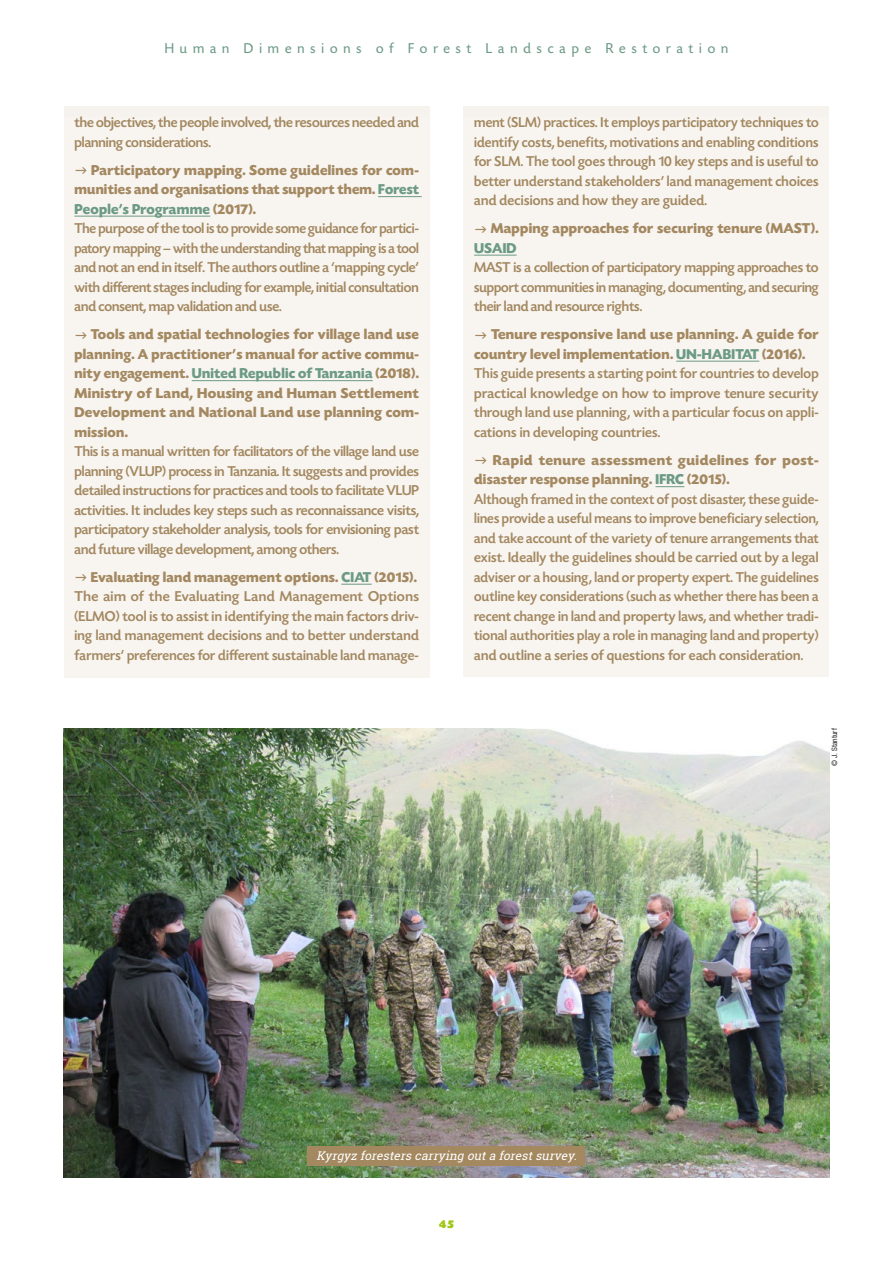
<style>
.page{position:relative;width:893px;height:1263px;background:#fff}
.page>*{position:absolute;margin:0;border:0;box-sizing:border-box;transform-origin:0 0}
.t1{font:500 15px/19.5px "Today SHOP";letter-spacing:.015em;color:#a38860}
.t2{font:500 15px/19.5px "Today SHOP";letter-spacing:-.005em;color:#a38860}
.t3{font:700 15px/19.5px "Today SHOP";letter-spacing:.02em;color:#a38860;text-align:justify}
.t4{font:15px "Today SHOP";letter-spacing:.4em;color:#6c9a85}
.t5{font:700 15px "Today SHOP";letter-spacing:.02em;color:#6c9a85}
.t6{font:italic 12px "Roboto Slab";color:#fff}
.t7{font:900 12px "Today SHOP";color:#a2c617}
.t8{font:condensed 7.5px "Helvetica Neue LT Std";letter-spacing:.01em;color:#1d1d1b}
.s1{font-weight:700}
.s2{font-weight:700;color:#6c9a85}
.s3{color:#6c9a85}
</style>
<div class="page">
<div style="left:64px;top:106px;width:365px;height:42px;background:#f6f2ed"></div>
<div style="left:463px;top:106px;width:366px;height:42px;background:#f6f2ed"></div>
<div style="left:64px;top:117px;width:365px;height:47px;background:#f8f5f1"></div>
<div style="left:64px;top:153px;width:365px;height:78px;background:#f8f5f1"></div>
<hr style="left:378px;top:196px;width:44px;height:1px;background:#6c9a85">
<hr style="left:74px;top:216px;width:136px;height:1px;background:#6c9a85">
<div style="left:64px;top:223px;width:365px;height:106px;background:#f8f5f1"></div>
<div style="left:64px;top:317px;width:365px;height:137px;background:#f8f5f1"></div>
<hr style="left:192px;top:380px;width:181px;height:1px;background:#6c9a85">
<div style="left:64px;top:446px;width:365px;height:125px;background:#f8f5f1"></div>
<div style="left:64px;top:560px;width:365px;height:39px;background:#f8f5f1"></div>
<hr style="left:341px;top:584px;width:31px;height:1px;background:#6c9a85">
<div style="left:64px;top:591px;width:365px;height:86px;background:#f8f5f1"></div>
<div style="left:463px;top:117px;width:366px;height:106px;background:#f8f5f1"></div>
<div style="left:463px;top:211px;width:366px;height:59px;background:#f8f5f1"></div>
<hr style="left:474px;top:255px;width:43px;height:1px;background:#6c9a85">
<div style="left:463px;top:262px;width:366px;height:67px;background:#f8f5f1"></div>
<div style="left:463px;top:317px;width:366px;height:59px;background:#f8f5f1"></div>
<hr style="left:676px;top:361px;width:83px;height:1px;background:#6c9a85">
<div style="left:463px;top:368px;width:366px;height:86px;background:#f8f5f1"></div>
<div style="left:463px;top:443px;width:366px;height:58px;background:#f8f5f1"></div>
<svg style="left:655px;top:486px;width:29px;height:1px"></svg>
<div style="left:463px;top:493px;width:366px;height:184px;background:#f8f5f1"></div>
<img style="left:64px;top:728px;width:765px;height:450px">
<div style="left:308px;top:1146px;width:277px;height:19px;background:#a38860"></div>
<p class="t4" style="left:165px;top:40px;width:565px">Human Dimensions of Forest Landscape Restoration</p>
<p class="t1" style="left:74px;top:113px;width:346px">the objectives, the people involved, the resources needed and planning considerations.</p>
<p class="t2" style="left:74px;top:161px;width:346px;text-indent:17px"><span class="s1">Participatory mapping. Some guidelines for com&shy;munities and organisations that support them.</span> <span class="s2">Forest People’s Programme</span> <span class="s1">(2017).<br></span>The purpose of the tool is to provide some guidance for partici&shy;patory mapping – with the understanding that mapping is a tool and not an end in itself. The authors outline a ‘mapping cycle’ with different stages including for example, initial consultation and consent, map validation and use.</p>
<p class="t3" style="left:74px;top:325px;width:346px;text-indent:17px">Tools and spatial technologies for village land use planning. A practitioner’s manual for active commu&shy;nity engagement. <span class="s3">United Republic of Tanzania</span> (2018).<br>Ministry of Land, Housing and Human Settlement Development and National Land use planning com&shy;mission.</p>
<p class="t1" style="left:74px;top:442px;width:346px;text-align:justify">This is a manual written for facilitators of the village land use planning (VLUP) process in Tanzania. It suggests and provides detailed instructions for practices and tools to facilitate VLUP activities. It includes key steps such as reconnaissance visits, participatory stakeholder analysis, tools for envisioning past and future village development, among others.</p>
<p class="t1" style="left:74px;top:568px;width:346px;text-indent:16px"><span class="s1">Evaluating land management options.</span> <span class="s2">CIAT</span> <span class="s1">(2015).<br></span>The aim of the Evaluating Land Management Options (ELMO) tool is to assist in identifying the main factors driv&shy;ing land management decisions and to better understand farmers’ preferences for different sustainable land manage-</p>
<p class="t1" style="left:474px;top:113px;width:346px;text-align:justify">ment (SLM) practices. It employs participatory techniques to identify costs, benefits, motivations and enabling conditions for SLM. The tool goes through 10 key steps and is useful to better understand stakeholders’ land management choices and decisions and how they are guided.</p>
<p class="t3" style="left:491px;top:219px;width:329px">Mapping approaches for securing tenure (MAST).</p>
<p class="t5" style="left:474px;top:240px;width:44px">USAID</p>
<p class="t1" style="left:474px;top:258px;width:346px;text-align:justify">MAST is a collection of participatory mapping approaches to support communities in managing, documenting, and securing their land and resource rights.</p>
<p class="t1" style="left:474px;top:325px;width:346px;text-indent:17px"><span class="s1">Tenure responsive land use planning. A guide for country level implementation.</span> <span class="s2">UN-HABITAT</span> <span class="s1">(2016).<br></span>This guide presents a starting point for countries to develop practical knowledge on how to improve tenure security through land use planning, with a particular focus on appli&shy;cations in developing countries.</p>
<p class="t1" style="left:474px;top:451px;width:346px;text-indent:19px"><span class="s1">Rapid tenure assessment guidelines for post&shy;disaster response planning.</span> <span class="s2">IFRC</span> <span class="s1">(2015).<br></span>Although framed in the context of post disaster, these guide&shy;lines provide a useful means to improve beneficiary selection, and take account of the variety of tenure arrangements that exist. Ideally the guidelines should be carried out by a legal adviser or a housing, land or property expert. The guidelines outline key considerations (such as whether there has been a recent change in land and property laws, and whether tradi&shy;tional authorities play a role in managing land and property) and outline a series of questions for each consideration.</p>
<p class="t8" style="left:830px;top:766px;width:39px;rotate:-90deg">© J. Stanturf</p>
<p class="t6" style="left:316px;top:1147px;width:265px">Kyrgyz foresters carrying outa forestsurvey.</p>
<p class="t7" style="left:439px;top:1218px;width:16px">45</p>
</div>
